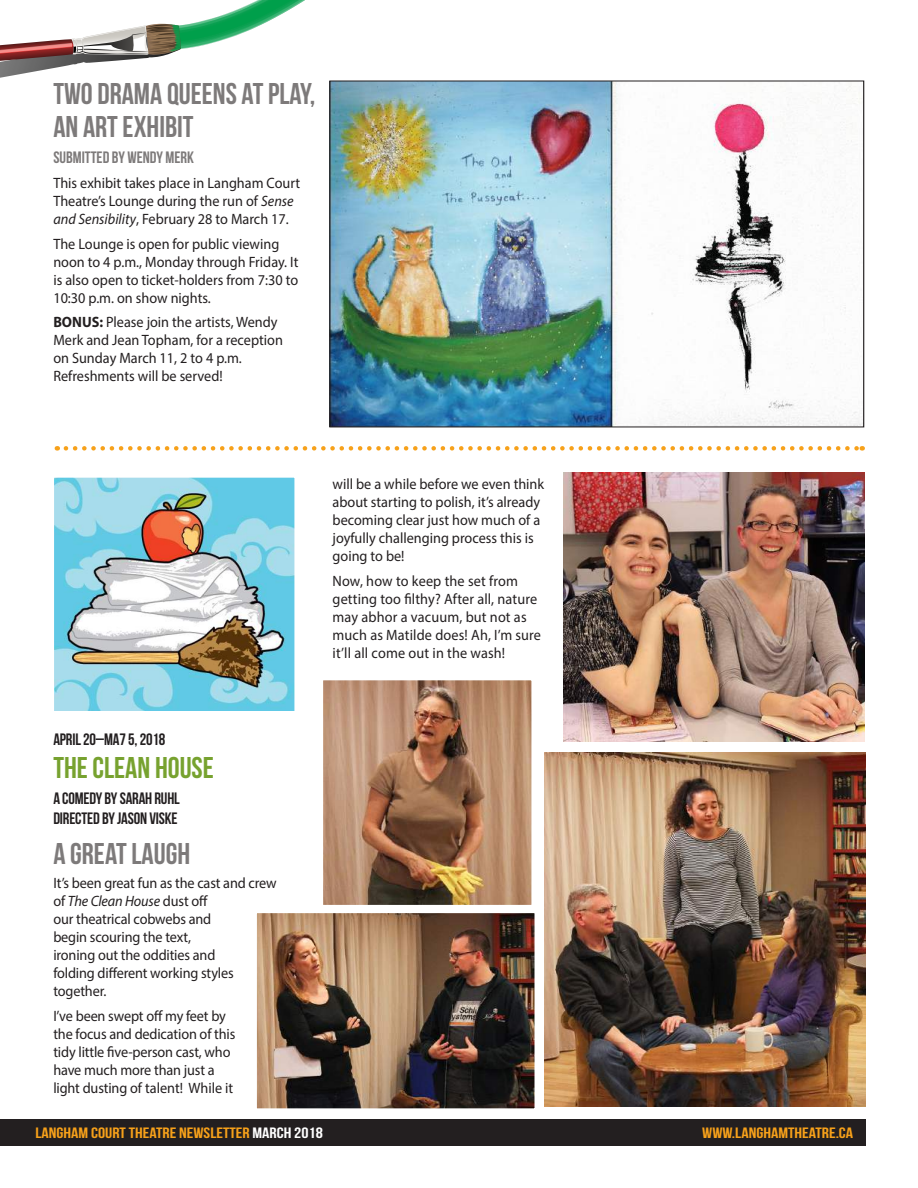
<style>
.page{position:relative;width:918px;height:1188px;background:#fff}
.page>*{position:absolute;margin:0;border:0;box-sizing:border-box;transform-origin:0 0}
.t1{font:30px/33px "Bebas Neue";color:#7d7a7a}
.t2{font:30px "Bebas Neue";color:#77a22f}
.t3{font:16.5px/19.8px "Bebas Neue";letter-spacing:-.01em;color:#231f20}
.t4{font:16.5px "Bebas Neue";color:#7d7a7a}
.t5{font:15px/18px "Myriad Pro";color:#231f20;scale:.95 1}
.t6{font:15px "Bebas Neue";color:#f7a11a;scale:1.2 1}
.s1{font-style:italic}
.s2{font-weight:700}
.s3{color:#fff}
</style>
<div class="page">
<div style="left:0;top:1119px;width:865px;height:27px;background:#231f20"></div>
<svg style="left:66px;top:446px;width:797px;height:5px"></svg>
<svg style="left:0;top:0;width:305px;height:78px"></svg>
<img style="left:54px;top:477px;width:241px;height:234px">
<img style="left:564px;top:473px;width:300px;height:269px">
<img style="left:545px;top:753px;width:320px;height:354px">
<img style="left:256px;top:913px;width:279px;height:196px">
<img style="left:312px;top:680px;width:223px;height:236px">
<img style="left:331px;top:83px;width:531px;height:342px">
<h1 class="t1" style="left:53px;top:76px;width:263px">TWO DRAMA QUEENS AT PLAY,<br>AN ART EXHIBIT</h1>
<p class="t4" style="left:53px;top:148px;width:142px">SUBMITTED BY WENDY MERK</p>
<p class="t5" style="left:53px;top:174px;width:261px">This exhibit takes place in Langham Court<br>Theatre’s Lounge during the run of <span class="s1">Sense and Sensibility</span>, February 28 to March 17.</p>
<p class="t5" style="left:53px;top:234px;width:260px">The Lounge is open for public viewing noon to 4 p.m., Monday through Friday. It is also open to ticket-holders from 7:30 to 10:30 p.m. on show nights.</p>
<p class="t5" style="left:53px;top:313px;width:243px"><span class="s2">BONUS:</span> Please join the artists, Wendy Merk and Jean Topham, for a reception on Sunday March 11, 2 to 4 p.m.<br>Refreshments will be served!</p>
<p class="t3" style="left:53px;top:729px;width:114px">APRIL 20–MA7 5, 2018</p>
<h1 class="t2" style="left:53px;top:751px;width:162px">THE CLEAN HOUSE</h1>
<p class="t3" style="left:53px;top:788px;width:128px">A COMEDY BY SARAH RUHL<br>DIRECTED BY JASON VISKE</p>
<h1 class="t1" style="left:53px;top:836px;width:138px">A GREAT LAUGH</h1>
<p class="t5" style="left:53px;top:874px;width:237px">It’s been great fun as the cast and crew of <span class="s1">The Clean House</span> dust off<br>our theatrical cobwebs and<br>begin scouring the text,<br>ironing out the oddities and<br>folding different working styles together.</p>
<p class="t5" style="left:53px;top:1007px;width:193px">I’ve been swept off my feet by the focus and dedication of this tidy little five-person cast, who have much more than just a light dusting of talent! While it</p>
<p class="t5" style="left:333px;top:475px;width:224px">will be a while before we even think about starting to polish, it’s already becoming clear just how much of a joyfully challenging process this is going to be!</p>
<p class="t5" style="left:333px;top:571px;width:221px">Now, how to keep the set from getting too filthy? After all, nature may abhor a vacuum, but not as much as Matilde does! Ah, I’m sure it’ll all come out in the wash!</p>
<p class="t6" style="left:35px;top:1124px;width:241px">LANGHAM COURT THEATRE NEWSLETTER <span class="s3">MARCH 2018</span></p>
<p class="t6" style="left:702px;top:1124px;width:127px">WWW.LANGHAMTHEATRE.CA</p>
</div>
